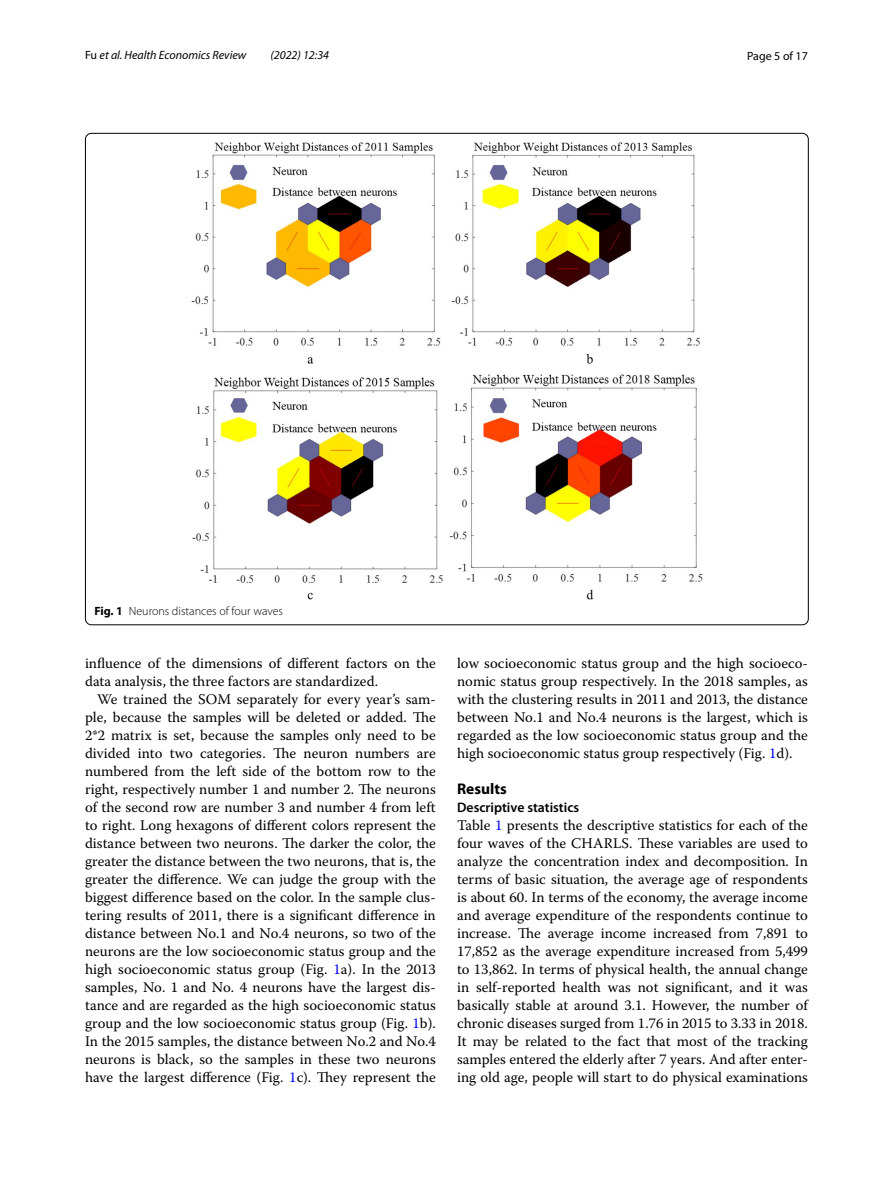
<style>
.page{position:relative;width:893px;height:1187px;background:#fff}
.page>*{position:absolute;margin:0;border:0;box-sizing:border-box;transform-origin:0 0}
.t1{font:700 15.45px "Myriad Pro";color:#000}
.t2{font:14.7px/18px "Warnock Pro";color:#000;text-align:justify}
.t3{font:600 13.8px "Myriad Pro";color:#000}
.t4{font:italic 12px "Myriad Pro";color:#000}
.t5{font:300 12px "Myriad Pro";color:#000}
.t6{font:12px "Myriad Pro";color:#000}
.s1{font-style:normal}
.s2{font-weight:700}
.s3{color:#00f}
</style>
<div class="page">
<img style="left:192px;top:142px;width:510px;height:457px">
<p class="t4" style="left:85px;top:48px;width:163px"><span class="s1">Fu</span> et al. Health Economics Review</p>
<p class="t4" style="left:270px;top:48px;width:60px">(2022) 12:34</p>
<p class="t6" style="left:747px;top:48px;width:62px">Page 5 of 17</p>
<p class="t5" style="left:94px;top:604px;width:190px"><span class="s2">Fig. 1</span> Neurons distances of four waves</p>
<p class="t2" style="left:85px;top:654px;width:352px">influence of the dimensions of different factors on the data analysis, the three factors are standardized.</p>
<p class="t2" style="left:85px;top:690px;width:352px;text-indent:12px">We trained the SOM separately for every year’s sam&shy;ple, because the samples will be deleted or added. The 2*2 matrix is set, because the samples only need to be divided into two categories. The neuron numbers are numbered from the left side of the bottom row to the right, respectively number 1 and number 2. The neurons of the second row are number 3 and number 4 from left to right. Long hexagons of different colors represent the distance between two neurons. The darker the color, the greater the distance between the two neurons, that is, the greater the difference. We can judge the group with the biggest difference based on the color. In the sample clus&shy;tering results of 2011, there is a significant difference in distance between No.1 and No.4 neurons, so two of the neurons are the low socioeconomic status group and the high socioeconomic status group (Fig. <span class="s3">1</span>a). In the 2013 samples, No. 1 and No. 4 neurons have the largest dis&shy;tance and are regarded as the high socioeconomic status group and the low socioeconomic status group (Fig. <span class="s3">1</span>b).<br>In the 2015 samples, the distance between No.2 and No.4 neurons is black, so the samples in these two neurons have the largest difference (Fig. <span class="s3">1</span>c). They represent the</p>
<p class="t2" style="left:457px;top:654px;width:352px">low socioeconomic status group and the high socioeco&shy;nomic status group respectively. In the 2018 samples, as with the clustering results in 2011 and 2013, the distance between No.1 and No.4 neurons is the largest, which is regarded as the low socioeconomic status group and the high socioeconomic status group respectively (Fig. <span class="s3">1</span>d).</p>
<p class="t1" style="left:457px;top:779px;width:51px">Results</p>
<p class="t3" style="left:457px;top:798px;width:124px">Descriptive statistics</p>
<p class="t2" style="left:457px;top:816px;width:352px">Table <span class="s3">1</span> presents the descriptive statistics for each of the four waves of the CHARLS. These variables are used to analyze the concentration index and decomposition. In terms of basic situation, the average age of respondents is about 60. In terms of the economy, the average income and average expenditure of the respondents continue to increase. The average income increased from 7,891 to 17,852 as the average expenditure increased from 5,499 to 13,862. In terms of physical health, the annual change in self-reported health was not significant, and it was basically stable at around 3.1. However, the number of chronic diseases surged from 1.76 in 2015 to 3.33 in 2018.<br>It may be related to the fact that most of the tracking samples entered the elderly after 7 years. And after enter&shy;ing old age, people will start to do physical examinations</p>
</div>
